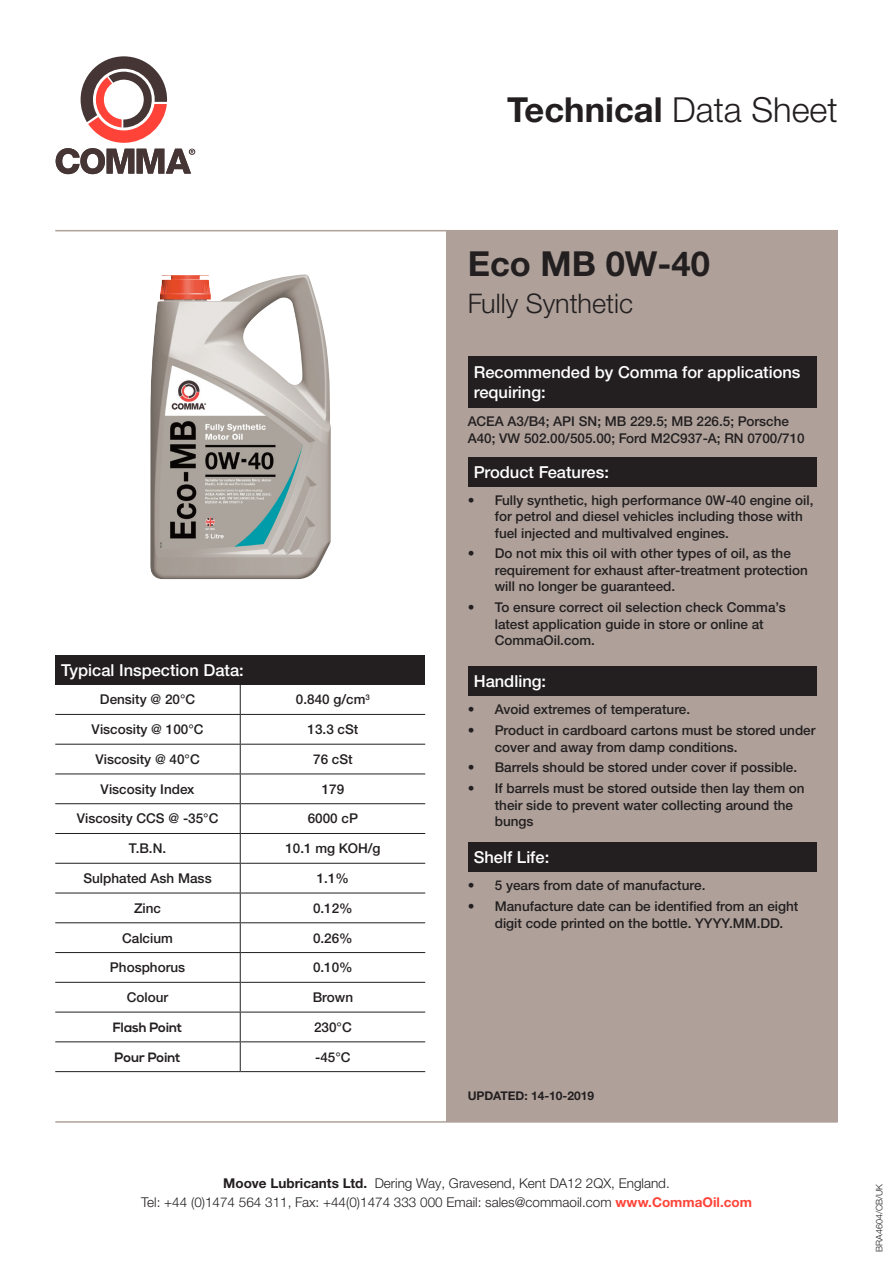
<style>
.page{position:relative;width:893px;height:1263px;background:#fff}
.page>*{position:absolute;margin:0;border:0;box-sizing:border-box;transform-origin:0 0}
.t1{font:700 34.5px "Helvetica Neue LTW1 G";color:#231f20}
.t2{font:300 27px "Helvetica Neue LTW1 G";color:#231f20}
.t3{font:500 16.5px "Helvetica Neue LTW1 G";color:#fff}
.t4{font:500 13.5px/16.5px "Helvetica Neue LTW1 G";color:#231f20}
.t5{font:300 13.5px "Helvetica Neue LTW1 G";color:#231f20}
.t6{font:700 13.5px "Nexa";color:#231f20}
.t7{font:700 12px "Helvetica Neue LTW1 G";color:#231f20}
.t8{font:300 9px "Helvetica Neue LTW1 G";color:#231f20}
.s1{font-weight:300}
.s2{font-weight:700}
.s3{font-weight:700;color:#ff4338}
</style>
<div class="page">
<img style="left:150px;top:274px;width:181px;height:305px">
<div style="left:188px;top:148px;width:8px;height:7px;border:1px solid #fff;border-radius:50%"></div>
<svg style="left:55px;top:56px;width:140px;height:119px"></svg>
<hr style="left:55px;top:230px;width:783px;height:1px;background:#afa19a">
<hr style="left:55px;top:1121px;width:783px;height:2px;background:#afa19a">
<div style="left:446px;top:230px;width:392px;height:891px;background:#afa19a"></div>
<div style="left:468px;top:357px;width:348px;height:51px;background:#231f20"></div>
<div style="left:468px;top:457px;width:348px;height:29px;background:#231f20"></div>
<div style="left:468px;top:666px;width:348px;height:30px;background:#231f20"></div>
<div style="left:468px;top:842px;width:348px;height:30px;background:#231f20"></div>
<div style="left:55px;top:655px;width:370px;height:30px;background:#231f20"></div>
<hr style="left:55px;top:714px;width:185px;height:1px;background:#231f20">
<hr style="left:240px;top:714px;width:185px;height:1px;background:#231f20">
<hr style="left:55px;top:744px;width:185px;height:1px;background:#231f20">
<hr style="left:240px;top:744px;width:185px;height:1px;background:#231f20">
<hr style="left:55px;top:773px;width:185px;height:1px;background:#231f20">
<hr style="left:240px;top:773px;width:185px;height:1px;background:#231f20">
<hr style="left:55px;top:803px;width:185px;height:1px;background:#231f20">
<hr style="left:240px;top:803px;width:185px;height:1px;background:#231f20">
<hr style="left:55px;top:833px;width:185px;height:1px;background:#231f20">
<hr style="left:240px;top:833px;width:185px;height:1px;background:#231f20">
<hr style="left:55px;top:863px;width:185px;height:1px;background:#231f20">
<hr style="left:240px;top:863px;width:185px;height:1px;background:#231f20">
<hr style="left:55px;top:893px;width:185px;height:1px;background:#231f20">
<hr style="left:240px;top:893px;width:185px;height:1px;background:#231f20">
<hr style="left:55px;top:922px;width:185px;height:1px;background:#231f20">
<hr style="left:240px;top:922px;width:185px;height:1px;background:#231f20">
<hr style="left:55px;top:952px;width:185px;height:1px;background:#231f20">
<hr style="left:240px;top:952px;width:185px;height:1px;background:#231f20">
<hr style="left:55px;top:982px;width:185px;height:1px;background:#231f20">
<hr style="left:240px;top:982px;width:185px;height:1px;background:#231f20">
<hr style="left:55px;top:1012px;width:185px;height:1px;background:#231f20">
<hr style="left:240px;top:1012px;width:185px;height:1px;background:#231f20">
<hr style="left:55px;top:1041px;width:185px;height:1px;background:#231f20">
<hr style="left:240px;top:1041px;width:185px;height:1px;background:#231f20">
<svg style="left:240px;top:685px;width:1px;height:386px"></svg>
<hr style="left:55px;top:1071px;width:185px;height:1px;background:#231f20">
<hr style="left:240px;top:1071px;width:185px;height:1px;background:#231f20">
<p class="t1" style="left:507px;top:89px;width:332px">Technical <span class="s1">Data Sheet</span></p>
<p class="t3" style="left:61px;top:660px;width:184px">Typical Inspection Data:</p>
<p class="t4" style="left:100px;top:691px;width:97px">Density @ 20°C</p>
<p class="t4" style="left:296px;top:691px;width:75px">0.840 g/cm<sup>3</sup></p>
<p class="t4" style="left:92px;top:721px;width:113px">Viscosity @ 100°C</p>
<p class="t4" style="left:308px;top:721px;width:52px">13.3 cSt</p>
<p class="t4" style="left:95px;top:751px;width:106px">Viscosity @ 40°C</p>
<p class="t4" style="left:313px;top:751px;width:41px">76 cSt</p>
<p class="t4" style="left:101px;top:781px;width:95px">Viscosity Index</p>
<p class="t4" style="left:322px;top:781px;width:24px">179</p>
<p class="t4" style="left:77px;top:810px;width:143px">Viscosity CCS @ -35°C</p>
<p class="t4" style="left:308px;top:810px;width:52px">6000 cP</p>
<p class="t4" style="left:129px;top:840px;width:39px">T.B.N.</p>
<p class="t4" style="left:285px;top:840px;width:97px">10.1 mg KOH/g</p>
<p class="t4" style="left:83px;top:870px;width:130px">Sulphated Ash Mass</p>
<p class="t4" style="left:317px;top:870px;width:34px">1.1%</p>
<p class="t4" style="left:134px;top:900px;width:29px">Zinc</p>
<p class="t4" style="left:313px;top:900px;width:41px">0.12%</p>
<p class="t4" style="left:122px;top:929px;width:52px">Calcium</p>
<p class="t4" style="left:313px;top:929px;width:41px">0.26%</p>
<p class="t4" style="left:110px;top:959px;width:77px">Phosphorus</p>
<p class="t4" style="left:313px;top:959px;width:41px">0.10%</p>
<p class="t4" style="left:127px;top:989px;width:43px">Colour</p>
<p class="t4" style="left:313px;top:989px;width:42px">Brown</p>
<p class="t6" style="left:113px;top:1019px;width:71px">Flash Point</p>
<p class="t4" style="left:314px;top:1019px;width:39px">230°C</p>
<p class="t6" style="left:115px;top:1049px;width:68px">Pour Point</p>
<p class="t4" style="left:315px;top:1048px;width:37px">-45°C</p>
<p class="t1" style="left:468px;top:242px;width:244px">Eco MB 0W-40</p>
<p class="t2" style="left:468px;top:287px;width:167px">Fully Synthetic</p>
<p class="t3" style="left:474px;top:363px;width:328px">Recommended by Comma for applications</p>
<p class="t3" style="left:474px;top:382px;width:73px">requiring:</p>
<p class="t4" style="left:468px;top:413px;width:338px">ACEA A3/B4; API SN; MB 229.5; MB 226.5; Porsche<br>A40; VW 502.00/505.00; Ford M2C937-A; RN 0700/710</p>
<p class="t3" style="left:474px;top:462px;width:137px">Product Features:</p>
<p class="t4" style="left:495px;top:492px;width:320px;text-indent:-27px">• Fully synthetic, high performance 0W-40 engine oil, for petrol and diesel vehicles including those with fuel injected and multivalved engines.</p>
<p class="t4" style="left:495px;top:545px;width:315px;text-indent:-27px">• Do not mix this oil with other types of oil, as the requirement for exhaust after-treatment protection will no longer be guaranteed.</p>
<p class="t4" style="left:495px;top:599px;width:292px;text-indent:-27px">• To ensure correct oil selection check Comma’s latest application guide in store or online at<br>CommaOil.com.</p>
<p class="t3" style="left:474px;top:671px;width:74px">Handling:</p>
<p class="t4" style="left:468px;top:701px;width:224px">• Avoid extremes of temperature.</p>
<p class="t4" style="left:495px;top:722px;width:322px;text-indent:-27px">• Product in cardboard cartons must be stored under cover and away from damp conditions.</p>
<p class="t4" style="left:468px;top:759px;width:331px">• Barrels should be stored under cover if possible.</p>
<p class="t4" style="left:495px;top:780px;width:311px;text-indent:-27px">• If barrels must be stored outside then lay them on their side to prevent water collecting around the bungs</p>
<p class="t3" style="left:474px;top:847px;width:77px">Shelf Life:</p>
<p class="t4" style="left:468px;top:877px;width:239px">• 5 years from date of manufacture.</p>
<p class="t4" style="left:495px;top:898px;width:305px;text-indent:-27px">• Manufacture date can be identified from an eight digit code printed on the bottle. YYYY.MM.DD.</p>
<p class="t7" style="left:468px;top:1088px;width:128px">UPDATED: 14-10-2019</p>
<p class="t5" style="left:223px;top:1175px;width:448px"><span class="s2">Moove Lubricants Ltd.</span> Dering Way, Gravesend, Kent DA12 2QX, England.</p>
<p class="t5" style="left:141px;top:1194px;width:612px">Tel: +44 (0)1474 564 311, Fax: +44(0)1474 333 000 Email: sales@commaoil.com <span class="s3">www.CommaOil.com</span></p>
<p class="t8" style="left:874px;top:1252px;width:70px;rotate:-90deg">BRA4604/CB/UK</p>
</div>
